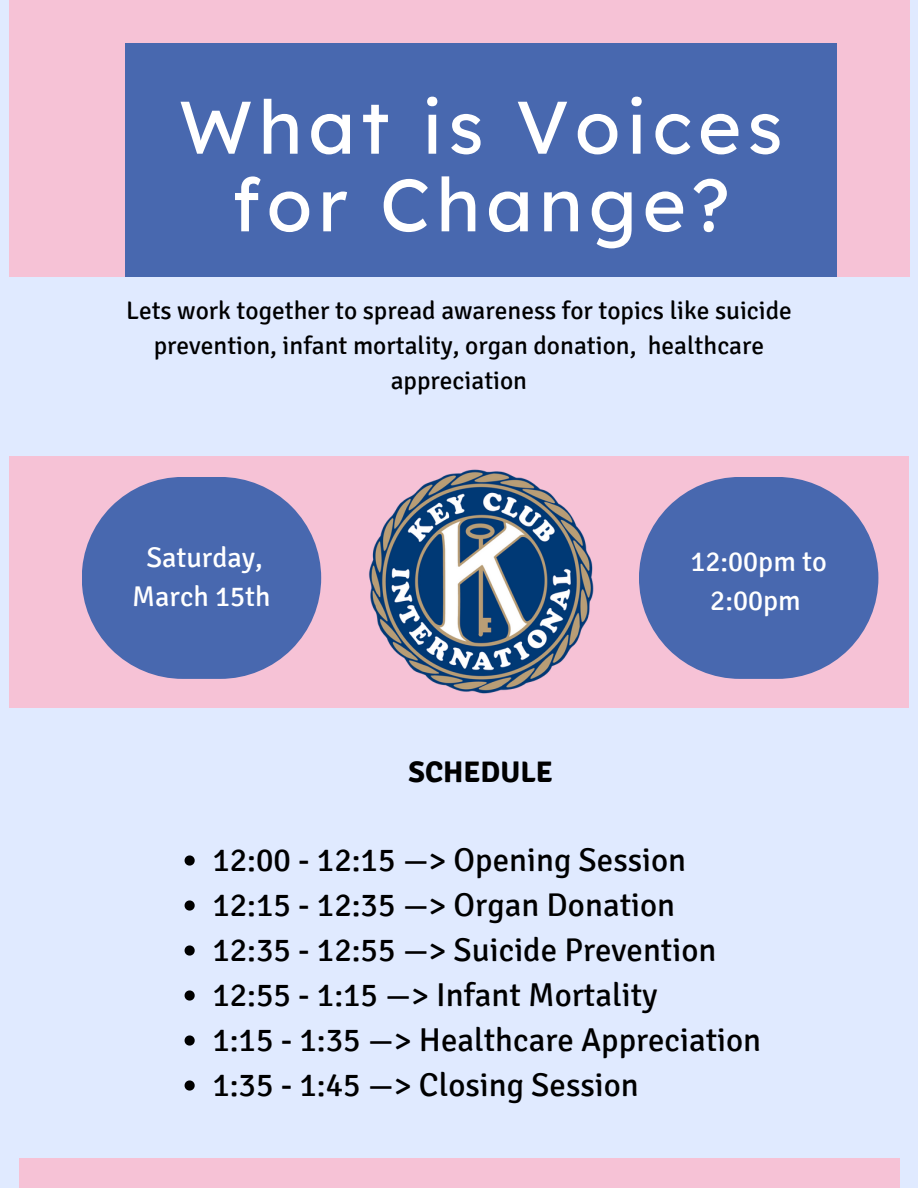
<style>
.page{position:relative;width:918px;height:1188px;background:#e0eaff}
.page>*{position:absolute;margin:0;border:0;box-sizing:border-box;transform-origin:0 0}
.t1{font:74.25px/77.7px "Lexend Deca";letter-spacing:.075em;color:#fff;text-align:center}
.t2{font:32.85px "Signika";color:#000}
.t3{font:700 29.7px "Signika";color:#000}
.t4{font:28.35px/39.3px "Signika";color:#fff;text-align:center}
.t5{font:25.35px/35px "Signika";color:#000;text-align:center}
</style>
<div class="page">
<div style="left:9px;top:456px;width:900px;height:252px;background:#f6c2d6"></div>
<div style="left:9px;top:0;width:900px;height:277px;background:#f6c2d6"></div>
<div style="left:19px;top:1158px;width:880px;height:30px;background:#f6c2d6"></div>
<svg style="left:82px;top:477px;width:239px;height:202px;fill:#4868af"></svg>
<svg style="left:639px;top:477px;width:239px;height:202px;fill:#4868af"></svg>
<div style="left:125px;top:44px;width:711px;height:233px;background:#4868af"></div>
<img style="left:369px;top:469px;width:225px;height:225px">
<svg style="left:185px;top:855px;width:10px;height:11px"></svg>
<svg style="left:185px;top:900px;width:10px;height:11px"></svg>
<svg style="left:185px;top:945px;width:10px;height:11px"></svg>
<svg style="left:185px;top:990px;width:10px;height:11px"></svg>
<svg style="left:185px;top:1035px;width:10px;height:11px"></svg>
<svg style="left:185px;top:1080px;width:10px;height:11px"></svg>
<h2 class="t1" style="left:179px;top:87px;width:605px">What is Voices for Change?</h2>
<h4 class="t5" style="left:126px;top:293px;width:667px">Lets work together to spread awareness for topics like suicide prevention, infant mortality, organ donation, healthcare appreciation</h4>
<p class="t4" style="left:132px;top:538px;width:140px">Saturday,<br>March 15th</p>
<h4 class="t4" style="left:690px;top:542px;width:138px">12:00pm to<br>2:00pm</h4>
<p class="t3" style="left:409px;top:754px;width:146px">SCHEDULE</p>
<p class="t2" style="left:212px;top:840px;width:475px">12:00 - 12:15 —&gt; Opening Session</p>
<p class="t2" style="left:212px;top:885px;width:464px">12:15 - 12:35 —&gt; Organ Donation</p>
<p class="t2" style="left:212px;top:930px;width:506px">12:35 - 12:55 —&gt; Suicide Prevention</p>
<p class="t2" style="left:212px;top:975px;width:447px">12:55 - 1:15 —&gt; Infant Mortality</p>
<p class="t2" style="left:212px;top:1020px;width:550px">1:15 - 1:35 —&gt; Healthcare Appreciation</p>
<p class="t2" style="left:212px;top:1065px;width:428px">1:35 - 1:45 —&gt; Closing Session</p>
</div>
